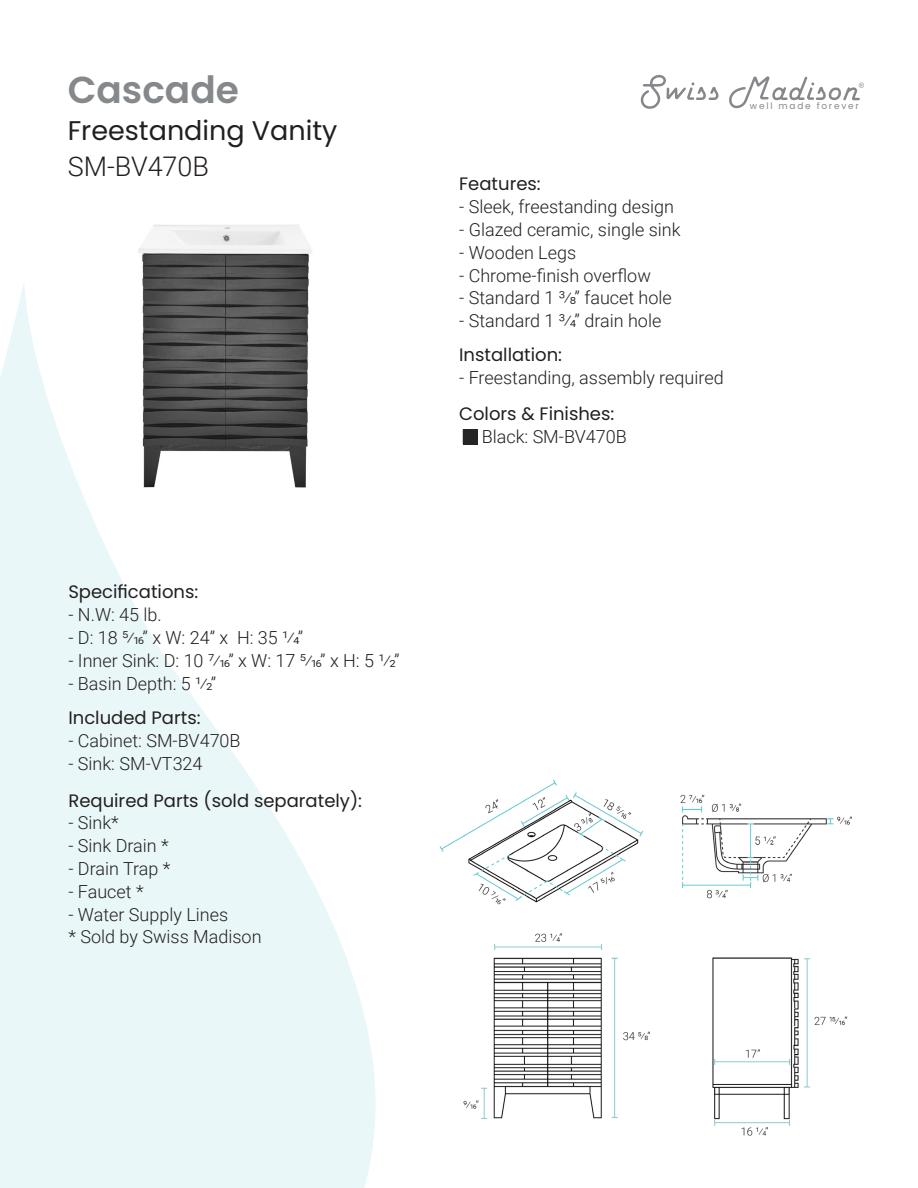
<style>
.page{position:relative;width:918px;height:1188px;background:#fff}
.page>*{position:absolute;margin:0;border:0;box-sizing:border-box;transform-origin:0 0}
.t1{font:600 37.5px "Poppins";color:#85898c}
.t2{font:27px "Poppins";color:#231f20}
.t3{font:300 27px "Roboto";color:#231f20}
.t4{font:300 18px "Roboto";color:#231f20}
.t5{font:18px "Poppins";color:#231f20}
.t6{font:9px "Poppins";letter-spacing:.2em;color:#85878a}
</style>
<div class="page">
<img style="left:138px;top:224px;width:174px;height:57px">
<svg style="left:0;top:281px;width:376px;height:907px;fill:#eaf7f8"></svg>
<img style="left:439px;top:780px;width:413px;height:356px">
<svg style="left:641px;top:75px;width:78px;height:34px"></svg>
<svg style="left:729px;top:76px;width:135px;height:33px"></svg>
<img style="left:463px;top:430px;width:15px;height:14px">
<p class="t1" style="left:68px;top:68px;width:173px">Cascade</p>
<p class="t2" style="left:68px;top:114px;width:271px">Freestanding Vanity</p>
<p class="t3" style="left:68px;top:148px;width:143px">SM-BV470B</p>
<p class="t5" style="left:68px;top:582px;width:131px">Specifications:</p>
<p class="t4" style="left:68px;top:602px;width:95px">- N.W: 45 lb.</p>
<p class="t4" style="left:68px;top:625px;width:236px">- D: 18 5/16” x W: 24” x H: 35 1/4”</p>
<p class="t4" style="left:68px;top:648px;width:333px">- Inner Sink: D: 10 7/16” x W: 17 5/16” x H: 5 1/2”</p>
<p class="t4" style="left:68px;top:671px;width:149px">- Basin Depth: 5 1/2”</p>
<p class="t5" style="left:68px;top:708px;width:134px">Included Parts:</p>
<p class="t4" style="left:68px;top:728px;width:174px">- Cabinet: SM-BV470B</p>
<p class="t4" style="left:68px;top:751px;width:136px">- Sink: SM-VT324</p>
<p class="t5" style="left:68px;top:790px;width:295px">Required Parts (sold separately):</p>
<p class="t4" style="left:68px;top:810px;width:52px">- Sink*</p>
<p class="t4" style="left:68px;top:833px;width:102px">- Sink Drain *</p>
<p class="t4" style="left:68px;top:856px;width:104px">- Drain Trap *</p>
<p class="t4" style="left:68px;top:879px;width:77px">- Faucet *</p>
<p class="t4" style="left:68px;top:902px;width:161px">- Water Supply Lines</p>
<p class="t4" style="left:68px;top:924px;width:195px">* Sold by Swiss Madison</p>
<p class="t5" style="left:459px;top:174px;width:83px">Features:</p>
<p class="t4" style="left:459px;top:194px;width:216px">- Sleek, freestanding design</p>
<p class="t4" style="left:459px;top:217px;width:223px">- Glazed ceramic, single sink</p>
<p class="t4" style="left:459px;top:240px;width:119px">- Wooden Legs</p>
<p class="t4" style="left:459px;top:263px;width:193px">- Chrome-finish overflow</p>
<p class="t4" style="left:459px;top:285px;width:214px">- Standard 1 3/8” faucet hole</p>
<p class="t4" style="left:459px;top:308px;width:204px">- Standard 1 3/4” drain hole</p>
<p class="t5" style="left:459px;top:345px;width:104px">Installation:</p>
<p class="t4" style="left:459px;top:365px;width:266px">- Freestanding, assembly required</p>
<p class="t5" style="left:459px;top:403px;width:157px">Colors &amp; Finishes:</p>
<p class="t4" style="left:482px;top:424px;width:147px">Black: SM-BV470B</p>
<p class="t6" style="left:750px;top:101px;width:111px">well made forever</p>
</div>
